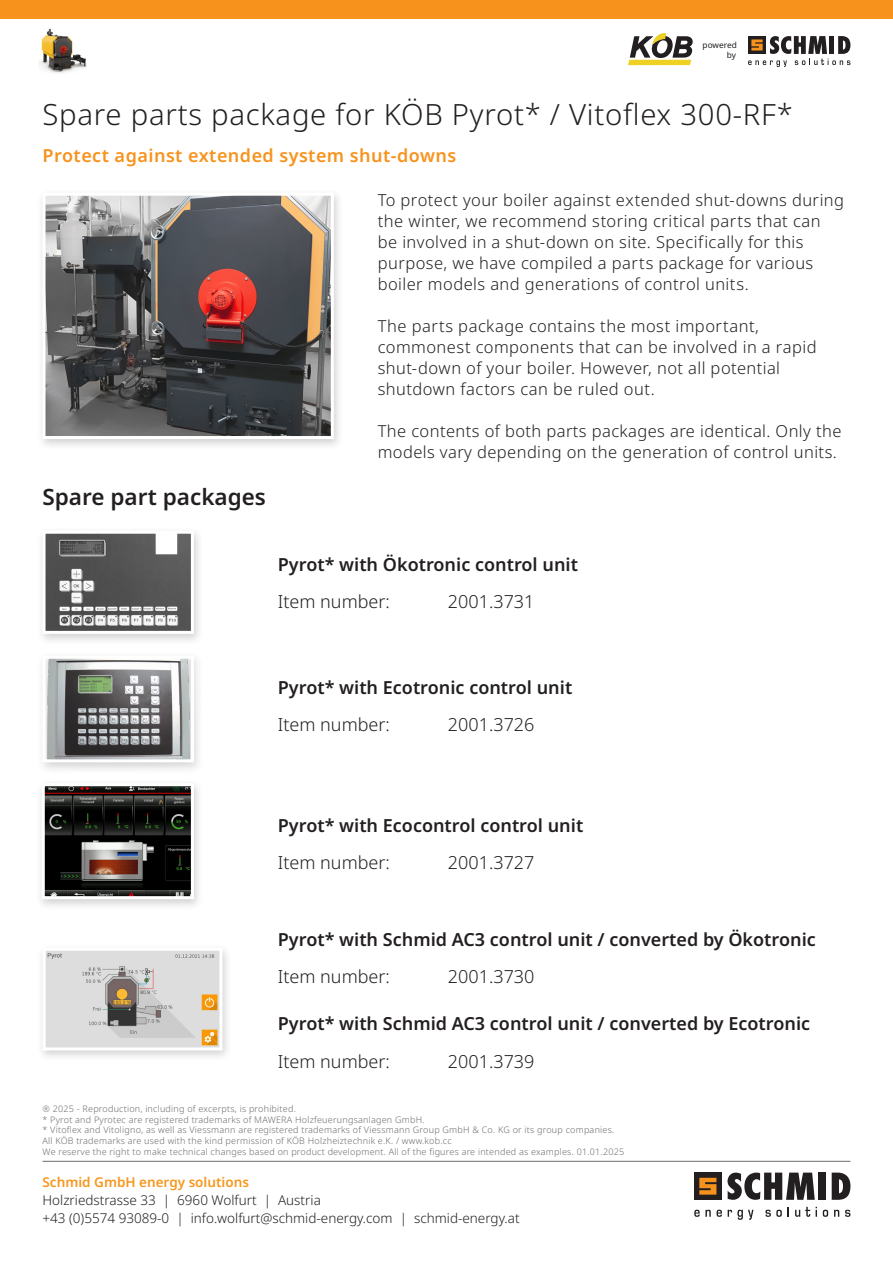
<style>
.page{position:relative;width:893px;height:1263px;background:#fff}
.page>*{position:absolute;margin:0;border:0;box-sizing:border-box;transform-origin:0 0}
.t1{font:300 29.25px "Noto Sans";letter-spacing:.025em;color:#231f20}
.t2{font:600 22.5px "Noto Sans";color:#231f20}
.t3{font:600 18px/37.5px "Noto Sans";color:#231f20}
.t4{font:300 18px "Noto Sans";color:#231f20}
.t5{font:600 18px "Noto Sans";letter-spacing:.025em;color:#f7931d}
.t6{font:300 16.5px/21px "Noto Sans";letter-spacing:.025em;color:#231f20}
.t7{font:300 13.5px/18px "Noto Sans";color:#231f20}
.t8{font:600 13.5px "Noto Sans";color:#f7971d}
.Absatzformat_1{font:300 9px/10.8px "Noto Sans";letter-spacing:.025em;color:#6c6d70}
.t9{font:8.25px/9.8px "Noto Sans";color:#231f20;text-align:right}
.s1{font-weight:300}
</style>
<div class="page">
<div style="left:0;top:0;width:893px;height:19px;background:#f7931d"></div>
<div style="left:36px;top:188px;width:308px;height:263px;background:#231f20;opacity:.2"></div>
<img style="left:47px;top:197px;width:283px;height:238px">
<div style="left:43px;top:193px;width:291px;height:246px;border:3px solid #fff"></div>
<div style="left:36px;top:779px;width:168px;height:132px;background:#231f20;opacity:.2"></div>
<img style="left:46px;top:787px;width:144px;height:108px">
<div style="left:42px;top:783px;width:152px;height:116px;border:3px solid #fff"></div>
<div style="left:36px;top:651px;width:168px;height:123px;background:#231f20;opacity:.2"></div>
<img style="left:47px;top:660px;width:143px;height:98px">
<div style="left:43px;top:656px;width:151px;height:106px;border:3px solid #fff"></div>
<img style="left:39px;top:28px;width:48px;height:45px">
<svg style="left:748px;top:36px;width:102px;height:31px"></svg>
<svg style="left:628px;top:34px;width:65px;height:31px"></svg>
<div style="left:36px;top:526px;width:168px;height:119px;background:#231f20;opacity:.2"></div>
<img style="left:47px;top:535px;width:143px;height:95px">
<div style="left:43px;top:531px;width:151px;height:103px;border:3px solid #fff"></div>
<div style="left:37px;top:943px;width:196px;height:119px;background:#231f20;opacity:.2"></div>
<img style="left:47px;top:952px;width:171px;height:94px">
<div style="left:43px;top:948px;width:179px;height:102px;border:3px solid #fff"></div>
<hr style="left:43px;top:1161px;width:807px;height:1px;background:#6c6d70">
<div style="left:694px;top:1172px;width:27px;height:28px;background:#231f20"></div>
<svg style="left:699px;top:1178px;width:17px;height:16px"></svg>
<svg style="left:727px;top:1172px;width:88px;height:28px"></svg>
<svg style="left:832px;top:1172px;width:18px;height:28px"></svg>
<div style="left:818px;top:1172px;width:8px;height:28px;background:#231f20"></div>
<svg style="left:694px;top:1210px;width:28px;height:7px"></svg>
<svg style="left:728px;top:1210px;width:25px;height:10px"></svg>
<svg style="left:765px;top:1210px;width:17px;height:7px"></svg>
<svg style="left:795px;top:1207px;width:15px;height:10px"></svg>
<svg style="left:823px;top:1210px;width:5px;height:7px"></svg>
<svg style="left:834px;top:1210px;width:5px;height:7px"></svg>
<svg style="left:845px;top:1210px;width:5px;height:7px"></svg>
<p class="t9" style="left:703px;top:41px;width:36px">powered by</p>
<p class="t1" style="left:43px;top:94px;width:752px">Spare parts package for KÖB Pyrot* / Vitoflex 300-RF*</p>
<p class="t5" style="left:43px;top:143px;width:415px">Protect against extended system shut-downs</p>
<p class="t2" style="left:43px;top:481px;width:225px">Spare part packages</p>
<p class="t6" style="left:378px;top:190px;width:468px">To protect your boiler against extended shut-downs during the winter, we recommend storing critical parts that can be involved in a shut-down on site. Specifically for this purpose, we have compiled a parts package for various boiler models and generations of control units.</p>
<p class="t6" style="left:378px;top:316px;width:440px">The parts package contains the most important, commonest components that can be involved in a rapid shut-down of your boiler. However, not all potential shutdown factors can be ruled out.</p>
<p class="t6" style="left:378px;top:421px;width:465px">The contents of both parts packages are identical. Only the models vary depending on the generation of control units.</p>
<p class="t3" style="left:278px;top:546px;width:302px">Pyrot* with Ökotronic control unit<br><span class="s1">Item number:</span></p>
<p class="t4" style="left:448px;top:589px;width:88px">2001.3731</p>
<p class="t3" style="left:278px;top:669px;width:296px">Pyrot* with Ecotronic control unit<br><span class="s1">Item number:</span></p>
<p class="t4" style="left:448px;top:712px;width:88px">2001.3726</p>
<p class="t3" style="left:278px;top:807px;width:307px">Pyrot* with Ecocontrol control unit<br><span class="s1">Item number:</span></p>
<p class="t4" style="left:448px;top:850px;width:88px">2001.3727</p>
<p class="t3" style="left:278px;top:921px;width:540px">Pyrot* with Schmid AC3 control unit / converted by Ökotronic<br><span class="s1">Item number:</span></p>
<p class="t4" style="left:448px;top:964px;width:88px">2001.3730</p>
<p class="t3" style="left:278px;top:1005px;width:534px">Pyrot* with Schmid AC3 control unit / converted by Ecotronic<br><span class="s1">Item number:</span></p>
<p class="t4" style="left:448px;top:1049px;width:88px">2001.3739</p>
<p class="Absatzformat_1" style="left:43px;top:1103px;width:583px">® 2025 - Reproduction, including of excerpts, is prohibited.<br>* Pyrot and Pyrotec are registered trademarks of MAWERA Holzfeuerungsanlagen GmbH.<br>* Vitoflex and Vitoligno, as well as Viessmann are registered trademarks of Viessmann Group GmbH &amp; Co. KG or its group companies.<br>All KÖB trademarks are used with the kind permission of KÖB Holzheiztechnik e.K. / www.kob.cc<br>We reserve the right to make technical changes based on product development. All of the figures are intended as examples. 01.01.2025</p>
<p class="t8" style="left:43px;top:1172px;width:208px">Schmid GmbH energy solutions</p>
<p class="t7" style="left:43px;top:1191px;width:479px">Holzriedstrasse 33 | 6960 Wolfurt | Austria<br>+43 (0)5574 93089-0 | info.wolfurt@schmid-energy.com | schmid-energy.at</p>
</div>
